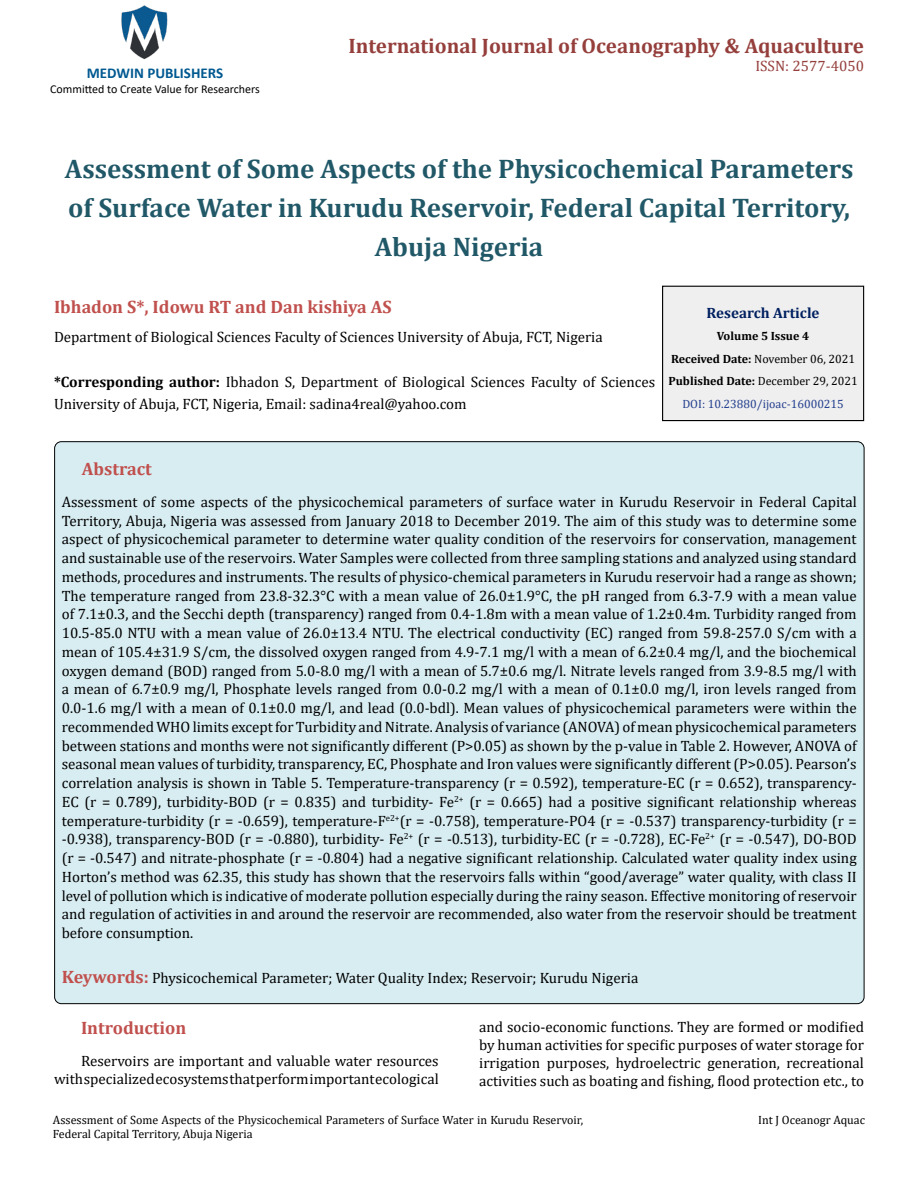
<style>
.page{position:relative;width:918px;height:1188px;background:#fff}
.page>*{position:absolute;margin:0;border:0;box-sizing:border-box;transform-origin:0 0}
.t1{font:700 27px/39px "Cambria";color:#215868;text-align:center}
.t2{font:700 21px "Cambria";color:#953f3c}
.t3{font:700 18px "Cambria";color:#c0504d}
.t4{font:15px/18.8px "Cambria";color:#000;text-align:justify}
.t5{font:700 15px "Calibri";color:#005991}
.t6{font:700 15px "Cambria";color:#002060}
.t7{font:15px "Cambria";color:#953f3c}
.t8{font:12px/14.4px "Cambria";color:#000}
.t9{font:700 12px/22.5px "Cambria";color:#000;text-align:center}
.t10{font:12px "Calibri";color:#000}
.s1{font-weight:700}
.s2{font-weight:400}
.s3{font-weight:400;color:#25408f}
.s4{font-weight:700;font-size:18px;color:#c0504d}
</style>
<div class="page">
<img style="left:121px;top:5px;width:47px;height:55px">
<div style="left:663px;top:286px;width:201px;height:135px;background:#efefef"></div>
<div style="left:662px;top:286px;width:202px;height:135px;border:1px solid #000"></div>
<div style="left:55px;top:442px;width:809px;height:562px;background:#d8edf2;border-radius:7px"></div>
<p class="t5" style="left:87px;top:63px;width:138px">MEDWIN PUBLISHERS</p>
<p class="t10" style="left:50px;top:80px;width:211px">Committed to Create Value for Researchers</p>
<h2 class="t2" style="left:348px;top:31px;width:517px">International Journal of Oceanography &amp; Aquaculture</h2>
<p class="t7" style="left:755px;top:57px;width:110px">ISSN: 2577-4050</p>
<h1 class="t1" style="left:65px;top:148px;width:790px">Assessment of Some Aspects of the Physicochemical Parameters of Surface Water in Kurudu Reservoir, Federal Capital Territory,<br>Abuja Nigeria</h1>
<p class="t3" style="left:54px;top:294px;width:339px">Ibhadon S*, Idowu RT and Dan kishiya AS</p>
<p class="t4" style="left:54px;top:327px;width:550px">Department of Biological Sciences Faculty of Sciences University of Abuja, FCT, Nigeria</p>
<p class="t4" style="left:54px;top:370px;width:603px;line-height:22.5px"><span class="s1">*Corresponding author:</span> Ibhadon S, Department of Biological Sciences Faculty of Sciences<br>University of Abuja, FCT, Nigeria, Email: sadina4real@yahoo.com</p>
<p class="t6" style="left:707px;top:302px;width:114px">Research Article</p>
<p class="t9" style="left:668px;top:325px;width:191px">Volume 5 Issue 4<br>Received Date: <span class="s2">November 06, 2021<br></span>Published Date: <span class="s2">December 29, 2021<br></span><span class="s3">DOI: 10.23880/ijoac-16000215</span></p>
<p class="t3" style="left:82px;top:456px;width:71px">Abstract</p>
<p class="t4" style="left:62px;top:492px;width:797px">Assessment of some aspects of the physicochemical parameters of surface water in Kurudu Reservoir in Federal Capital Territory, Abuja, Nigeria was assessed from January 2018 to December 2019. The aim of this study was to determine some aspect of physicochemical parameter to determine water quality condition of the reservoirs for conservation, management and sustainable use of the reservoirs. Water Samples were collected from three sampling stations and analyzed using standard methods, procedures and instruments. The results of physico-chemical parameters in Kurudu reservoir had a range as shown; The temperature ranged from 23.8-32.3°C with a mean value of 26.0±1.9°C, the pH ranged from 6.3-7.9 with a mean value of 7.1±0.3, and the Secchi depth (transparency) ranged from 0.4-1.8m with a mean value of 1.2±0.4m. Turbidity ranged from 10.5-85.0 NTU with a mean value of 26.0±13.4 NTU. The electrical conductivity (EC) ranged from 59.8-257.0 S/cm with a mean of 105.4±31.9 S/cm, the dissolved oxygen ranged from 4.9-7.1 mg/l with a mean of 6.2±0.4 mg/l, and the biochemical oxygen demand (BOD) ranged from 5.0-8.0 mg/l with a mean of 5.7±0.6 mg/l. Nitrate levels ranged from 3.9-8.5 mg/l with a mean of 6.7±0.9 mg/l, Phosphate levels ranged from 0.0-0.2 mg/l with a mean of 0.1±0.0 mg/l, iron levels ranged from 0.0-1.6 mg/l with a mean of 0.1±0.0 mg/l, and lead (0.0-bdl). Mean values of physicochemical parameters were within the recommended WHO limits except for Turbidity and Nitrate. Analysis of variance (ANOVA) of mean physicochemical parameters between stations and months were not significantly different (P&gt;0.05) as shown by the p-value in Table 2. However, ANOVA of seasonal mean values of turbidity, transparency, EC, Phosphate and Iron values were significantly different (P&gt;0.05). Pearson’s correlation analysis is shown in Table 5. Temperature-transparency (r = 0.592), temperature-EC (r = 0.652), transparency-EC (r = 0.789), turbidity-BOD (r = 0.835) and turbidity- Fe<sup>2+</sup> (r = 0.665) had a positive significant relationship whereas temperature-turbidity (r = -0.659), temperature-F<sup>e2+</sup>(r = -0.758), temperature-PO4 (r = -0.537) transparency-turbidity (r = -0.938), transparency-BOD (r = -0.880), turbidity- Fe<sup>2+</sup> (r = -0.513), turbidity-EC (r = -0.728), EC-Fe<sup>2+</sup> (r = -0.547), DO-BOD (r = -0.547) and nitrate-phosphate (r = -0.804) had a negative significant relationship. Calculated water quality index using Horton’s method was 62.35, this study has shown that the reservoirs falls within “good/average” water quality, with class II level of pollution which is indicative of moderate pollution especially during the rainy season. Effective monitoring of reservoir and regulation of activities in and around the reservoir are recommended, also water from the reservoir should be treatment before consumption.</p>
<p class="t4" style="left:62px;top:969px;width:578px"><span class="s4">Keywords:</span> Physicochemical Parameter; Water Quality Index; Reservoir; Kurudu Nigeria</p>
<p class="t3" style="left:81px;top:1015px;width:107px">Introduction</p>
<p class="t4" style="left:54px;top:1052px;width:386px;line-height:18px;text-align:right">Reservoirs are important and valuable water resources with specialized ecosystems that perform important ecological</p>
<p class="t4" style="left:479px;top:1018px;width:386px;line-height:18px">and socio-economic functions. They are formed or modified by human activities for specific purposes of water storage for irrigation purposes, hydroelectric generation, recreational activities such as boating and fishing, flood protection etc., to</p>
<p class="t8" style="left:53px;top:1113px;width:532px">Assessment of Some Aspects of the Physicochemical Parameters of Surface Water in Kurudu Reservoir,<br>Federal Capital Territory, Abuja Nigeria</p>
<p class="t8" style="left:758px;top:1113px;width:108px">Int J Oceanogr Aquac</p>
</div>
